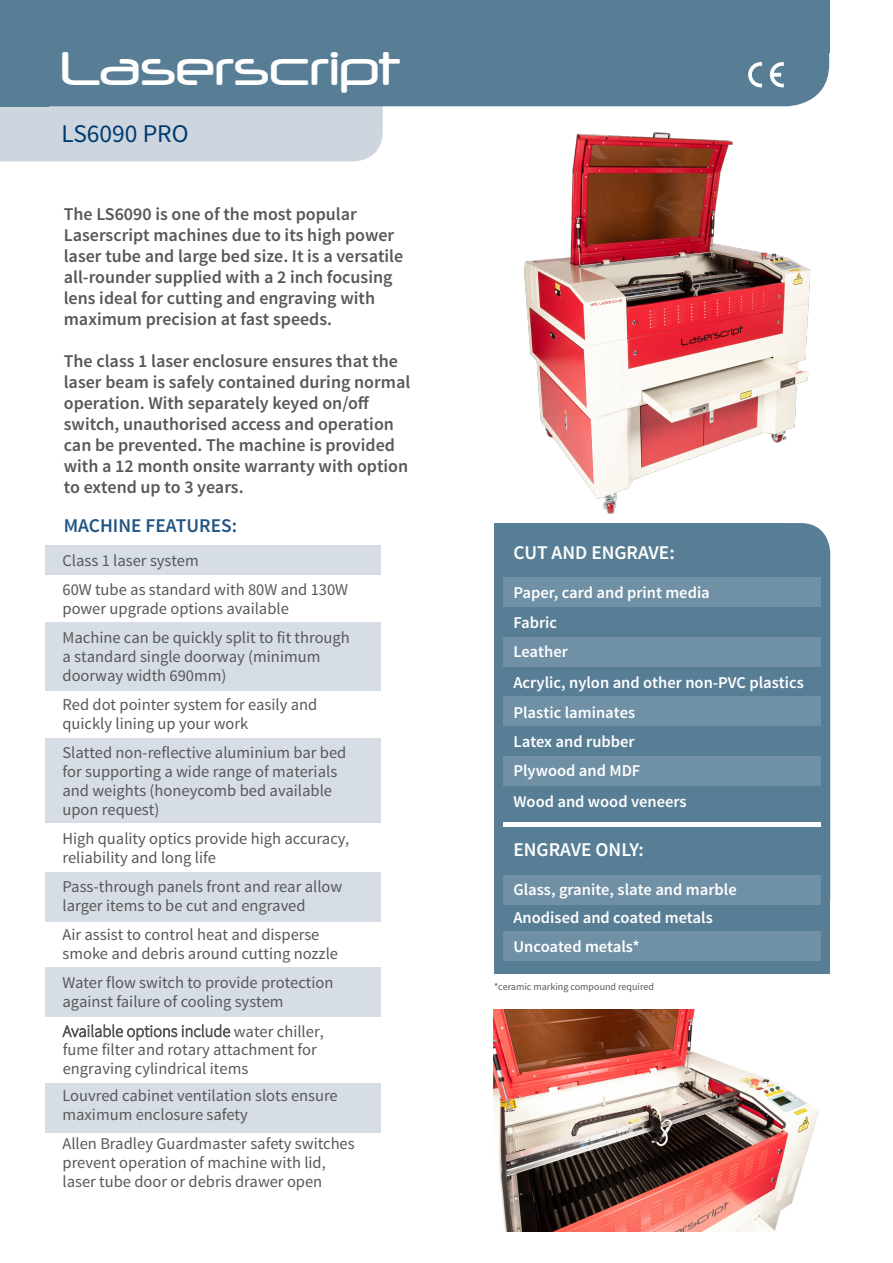
<style>
.page{position:relative;width:893px;height:1263px;background:#fff}
.page>*{position:absolute;margin:0;border:0;box-sizing:border-box;transform-origin:0 0}
.t1{font:45px "Neuropol";color:#fff}
.t2{font:25.5px "Source Sans Pro";color:#003b70}
.Normal__Web{font:600 19.5px "Source Sans Pro";color:#fff}
.Normal__Web-2{font:600 19.5px "Source Sans Pro";color:#235584}
.t3{font:600 18px/21.1px "Source Sans Pro";color:#57585a}
.Normal__Web-3{font:16.5px/18.8px "Source Sans Pro";color:#57585a}
.Normal__Web-4{font:600 16.5px "Source Sans Pro";color:#fff}
.Normal__Web-5{font:10.05px "Source Sans Pro";color:#57585a}
.s1{font-weight:300}
</style>
<div class="page">
<div style="left:0;top:106px;width:383px;height:56px;background:#cdd6de"></div>
<div style="left:48px;top:52px;width:781px;height:54px;background:#577e95"></div>
<div style="left:0;top:0;width:48px;height:106px;background:#577e95"></div>
<div style="left:0;top:0;width:829px;height:52px;background:#577e95"></div>
<div style="left:45px;top:545px;width:336px;height:29px;background:#d6dde4"></div>
<div style="left:45px;top:623px;width:336px;height:68px;background:#d6dde4"></div>
<div style="left:45px;top:738px;width:336px;height:85px;background:#d6dde4"></div>
<div style="left:45px;top:872px;width:336px;height:50px;background:#d6dde4"></div>
<div style="left:45px;top:967px;width:336px;height:50px;background:#d6dde4"></div>
<div style="left:45px;top:1083px;width:336px;height:49px;background:#d6dde4"></div>
<img style="left:524px;top:132px;width:287px;height:382px">
<img style="left:493px;top:1010px;width:326px;height:221px">
<svg style="left:748px;top:62px;width:14px;height:25px"></svg>
<svg style="left:770px;top:62px;width:14px;height:25px"></svg>
<div style="left:494px;top:523px;width:336px;height:404px;background:#577e95;border-radius:30px"></div>
<div style="left:494px;top:861px;width:336px;height:113px;background:#577e95"></div>
<div style="left:494px;top:523px;width:289px;height:57px;background:#577e95"></div>
<div style="left:504px;top:577px;width:317px;height:30px;background:#7090a5"></div>
<div style="left:504px;top:637px;width:317px;height:29px;background:#7090a5"></div>
<div style="left:504px;top:696px;width:317px;height:30px;background:#7090a5"></div>
<div style="left:504px;top:756px;width:317px;height:30px;background:#7090a5"></div>
<hr style="left:504px;top:823px;width:317px;height:4px;background:#fff">
<div style="left:504px;top:875px;width:317px;height:30px;background:#7090a5"></div>
<div style="left:504px;top:931px;width:317px;height:30px;background:#7090a5"></div>
<p class="t1" style="left:61px;top:40px;width:341px">Laserscript</p>
<p class="t2" style="left:62px;top:118px;width:129px">LS6090 PRO</p>
<p class="t3" style="left:64px;top:204px;width:341px">The LS6090 is one of the most popular Laserscript machines due to its high power laser tube and large bed size. It is a versatile all-rounder supplied with a 2 inch focusing lens ideal for cutting and engraving with maximum precision at fast speeds.</p>
<p class="t3" style="left:64px;top:351px;width:348px">The class 1 laser enclosure ensures that the laser beam is safely contained during normal operation. With separately keyed on/off switch, unauthorised access and operation can be prevented. The machine is provided with a 12 month onsite warranty with option to extend up to 3 years.</p>
<p class="Normal__Web-2" style="left:64px;top:514px;width:175px">MACHINE FEATURES:</p>
<p class="Normal__Web-3" style="left:63px;top:551px;width:138px">Class 1 laser system</p>
<p class="Normal__Web-3" style="left:63px;top:581px;width:287px">60W tube as standard with 80W and 130W power upgrade options available</p>
<p class="Normal__Web-3" style="left:63px;top:629px;width:289px">Machine can be quickly split to fit through a standard single doorway (minimum doorway width 690mm)</p>
<p class="Normal__Web-3" style="left:63px;top:696px;width:256px">Red dot pointer system for easily and quickly lining up your work</p>
<p class="Normal__Web-3" style="left:63px;top:744px;width:285px">Slatted non-reflective aluminium bar bed for supporting a wide range of materials and weights (honeycomb bed available upon request)</p>
<p class="Normal__Web-3" style="left:63px;top:829px;width:288px">High quality optics provide high accuracy, reliability and long life</p>
<p class="Normal__Web-3" style="left:63px;top:878px;width:281px">Pass-through panels front and rear allow larger items to be cut and engraved</p>
<p class="Normal__Web-3" style="left:63px;top:926px;width:277px">Air assist to control heat and disperse smoke and debris around cutting nozzle</p>
<p class="Normal__Web-3" style="left:63px;top:974px;width:272px">Water flow switch to provide protection against failure of cooling system</p>
<p class="Normal__Web-3" style="left:63px;top:1022px;width:263px"><span class="s1">Available options include</span> water chiller, fume filter and rotary attachment for engraving cylindrical items</p>
<p class="Normal__Web-3" style="left:63px;top:1086px;width:277px">Louvred cabinet ventilation slots ensure maximum enclosure safety</p>
<p class="Normal__Web-3" style="left:63px;top:1134px;width:294px">Allen Bradley Guardmaster safety switches prevent operation of machine with lid, laser tube door or debris drawer open</p>
<p class="Normal__Web" style="left:513px;top:540px;width:163px">CUT AND ENGRAVE:</p>
<p class="Normal__Web-4" style="left:513px;top:582px;width:198px">Paper, card and print media</p>
<p class="Normal__Web-4" style="left:513px;top:612px;width:45px">Fabric</p>
<p class="Normal__Web-4" style="left:513px;top:641px;width:56px">Leather</p>
<p class="Normal__Web-4" style="left:513px;top:672px;width:292px">Acrylic, nylon and other non-PVC plastics</p>
<p class="Normal__Web-4" style="left:513px;top:702px;width:123px">Plastic laminates</p>
<p class="Normal__Web-4" style="left:513px;top:731px;width:123px">Latex and rubber</p>
<p class="Normal__Web-4" style="left:513px;top:760px;width:128px">Plywood and MDF</p>
<p class="Normal__Web-4" style="left:513px;top:791px;width:175px">Wood and wood veneers</p>
<p class="Normal__Web" style="left:513px;top:837px;width:132px">ENGRAVE ONLY:</p>
<p class="Normal__Web-4" style="left:513px;top:879px;width:225px">Glass, granite, slate and marble</p>
<p class="Normal__Web-4" style="left:513px;top:907px;width:201px">Anodised and coated metals</p>
<p class="Normal__Web-4" style="left:513px;top:936px;width:128px">Uncoated metals*</p>
<p class="Normal__Web-5" style="left:494px;top:980px;width:161px">*ceramic marking compound required</p>
</div>
